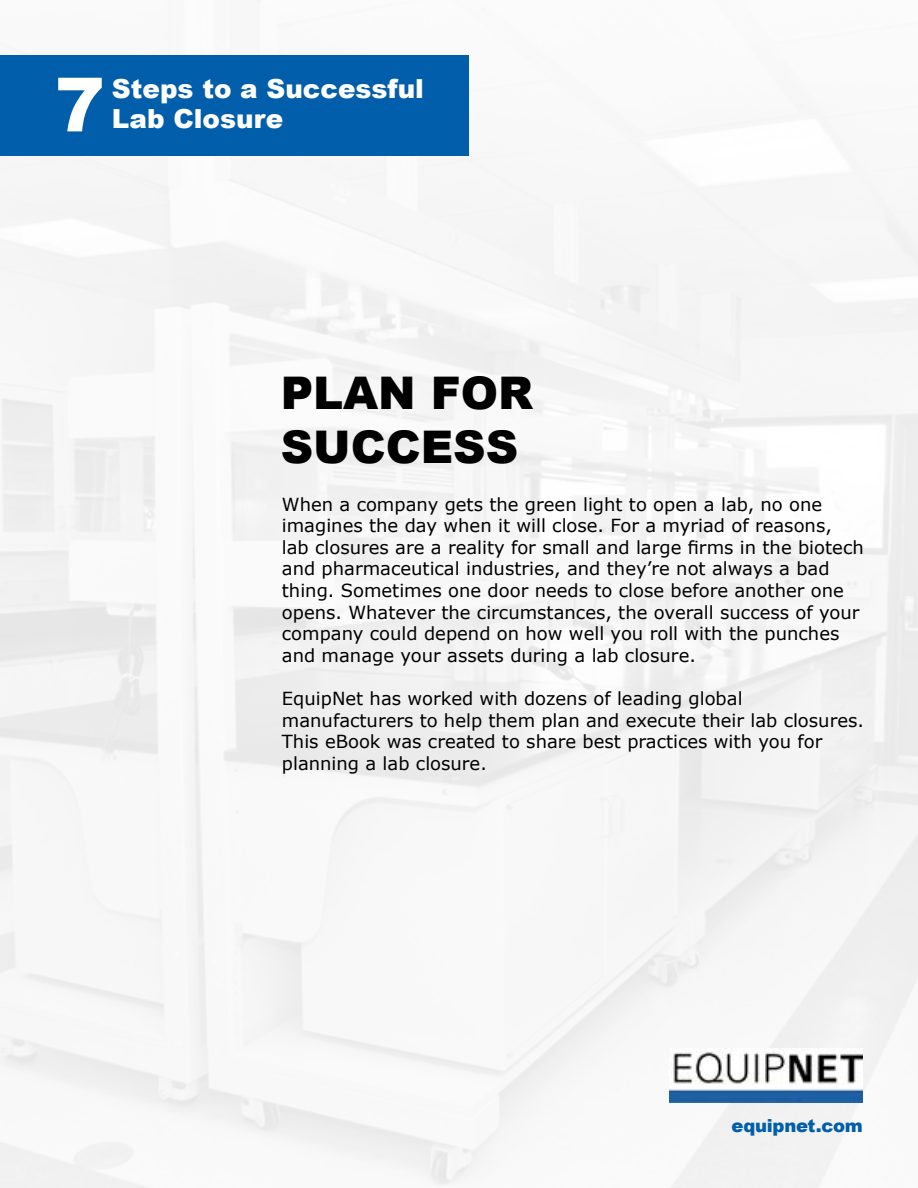
<style>
.page{position:relative;width:918px;height:1188px;background:#f7f7f7}
.page>*{position:absolute;margin:0;border:0;box-sizing:border-box;transform-origin:0 0}
.t1{font:900 75px "Arial";color:#fff}
.t2{font:900 45px/54px "Arial";color:#000}
.t3{font:900 26.25px/30.8px "Arial";color:#fff}
.t4{font:18px/21.6px "Verdana";color:#000}
.t5{font:900 18px "Arial";letter-spacing:-.015em;color:#005eaa}
</style>
<div class="page">
<div style="left:0;top:55px;width:469px;height:101px;background:#005eaa"></div>
<img style="left:670px;top:1052px;width:192px;height:50px">
<h1 class="t1" style="left:55px;top:50px;width:52px">7</h1>
<h3 class="t3" style="left:112px;top:72px;width:314px">Steps to a Successful<br>Lab Closure</h3>
<h2 class="t2" style="left:281px;top:365px;width:254px">PLAN FOR<br>SUCCESS</h2>
<p class="t4" style="left:282px;top:493px;width:583px">When a company gets the green light to open a lab, no one imagines the day when it will close. For a myriad of reasons,<br>lab closures are a reality for small and large firms in the biotech and pharmaceutical industries, and they’re not always a bad thing. Sometimes one door needs to close before another one opens. Whatever the circumstances, the overall success of your company could depend on how well you roll with the punches and manage your assets during a lab closure.</p>
<p class="t4" style="left:282px;top:687px;width:584px">EquipNet has worked with dozens of leading global manufacturers to help them plan and execute their lab closures.<br>This eBook was created to share best practices with you for planning a lab closure.</p>
<p class="t5" style="left:732px;top:1113px;width:133px">equipnet.com</p>
</div>
